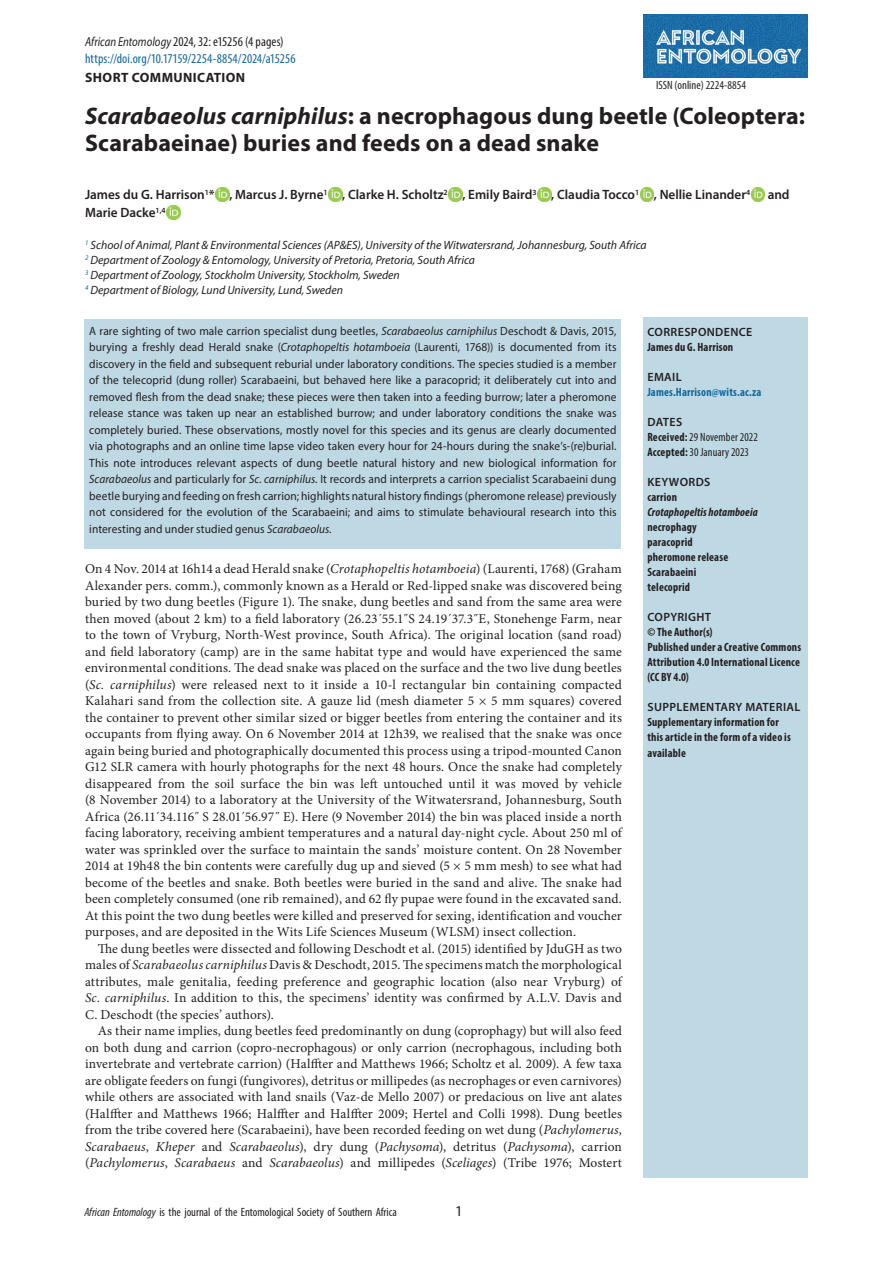
<style>
.page{position:relative;width:893px;height:1263px;background:#fff}
.page>*{position:absolute;margin:0;border:0;box-sizing:border-box;transform-origin:0 0}
.t1{font:700 24px/27px "Myriad Pro";letter-spacing:.005em;color:#231f20}
.t2{font:15px "Myriad Pro";color:#231f20}
.t3{font:13.5px/16.5px "Minion Pro";letter-spacing:.01em;color:#231f20;text-align:justify}
.t4{font:600 13.5px "Myriad Pro";color:#231f20}
.t5{font:condensed 13.5px/16.5px "Myriad Pro";letter-spacing:.005em;color:#11689d}
.t6{font:700 13.5px "Myriad Pro";letter-spacing:.03em;color:#231f20}
.t7{font:12px/16.5px "Myriad Pro";letter-spacing:.005em;color:#231f20;text-align:justify;scale:.95 1}
.t8{font:italic 12px/15px "Myriad Pro";color:#231f20}
.t9{font:700 condensed 12px/15px "Myriad Pro";letter-spacing:.015em;color:#231f20}
.t10{font:condensed 12px/15px "Myriad Pro";color:#231f20}
.t11{font:600 12px "Myriad Pro";letter-spacing:.03em;color:#231f20}
.t12{font:700 condensed 12px "Myriad Pro";letter-spacing:.015em;color:#11689d}
.t13{font:italic 700 condensed 12px "Myriad Pro";letter-spacing:.015em;color:#231f20}
.s1{font-style:italic;font-stretch:normal;font-size:13.05px;color:#231f20}
.s2{color:#231f20}
.s3{font-style:italic}
.s4{font-weight:600;font-stretch:normal}
.s5{font-weight:700}
</style>
<div class="page">
<div style="left:643px;top:318px;width:165px;height:860px;background:#bfd9e4"></div>
<div style="left:84px;top:319px;width:537px;height:230px;background:#bfd9e4"></div>
<img style="left:643px;top:15px;width:165px;height:63px">
<svg style="left:216px;top:188px;width:13px;height:13px"></svg>
<svg style="left:329px;top:188px;width:13px;height:13px"></svg>
<svg style="left:449px;top:188px;width:13px;height:13px"></svg>
<svg style="left:538px;top:188px;width:13px;height:13px"></svg>
<img style="left:640px;top:188px;width:14px;height:13px">
<img style="left:751px;top:188px;width:14px;height:13px">
<svg style="left:167px;top:206px;width:13px;height:13px"></svg>
<p class="t5" style="left:85px;top:33px;width:212px"><span class="s1">African Entomology</span> <span class="s2">2024, 32: e15256 (4 pages) </span>https://doi.org/10.17159/2254-8854/2024/a15256</p>
<p class="t6" style="left:85px;top:69px;width:162px">Short communication</p>
<p class="t10" style="left:656px;top:77px;width:91px">ISSN (online) 2224-8854</p>
<h1 class="t1" style="left:85px;top:102px;width:721px"><span class="s3">Scarabaeolus carniphilus</span>: a necrophagous dung beetle (Coleoptera:<br>Scarabaeinae) buries and feeds on a dead snake</h1>
<p class="t4" style="left:85px;top:186px;width:667px">James du G. Harrison<sup>1</sup>* , Marcus J. Byrne<sup>1</sup> , Clarke H. Scholtz<sup>2</sup> , Emily Baird<sup>3</sup> , Claudia Tocco<sup>1</sup> , Nellie Linander<sup>4</sup></p>
<p class="t4" style="left:768px;top:186px;width:23px">and</p>
<p class="t4" style="left:85px;top:204px;width:82px">Marie Dacke<sup>1,4</sup></p>
<p class="t8" style="left:85px;top:238px;width:563px"><sup>1</sup> School of Animal, Plant &amp; Environmental Sciences (AP&amp;ES), University of the Witwatersrand, Johannesburg, South Africa <sup>2</sup> Department of Zoology &amp; Entomology, University of Pretoria, Pretoria, South Africa<br><sup>3</sup> Department of Zoology, Stockholm University, Stockholm, Sweden<br><sup>4</sup> Department of Biology, Lund University, Lund, Sweden</p>
<p class="t7" style="left:89px;top:322px;width:557px">A rare sighting of two male carrion specialist dung beetles, <span class="s3">Scarabaeolus carniphilus</span> Deschodt &amp; Davis, 2015, burying a freshly dead Herald snake (<span class="s3">Crotaphopeltis hotamboeia</span> (Laurenti, 1768)) is documented from its discovery in the field and subsequent reburial under laboratory conditions. The species studied is a member of the telecoprid (dung roller) Scarabaeini, but behaved here like a paracoprid; it deliberately cut into and removed flesh from the dead snake; these pieces were then taken into a feeding burrow; later a pheromone release stance was taken up near an established burrow; and under laboratory conditions the snake was completely buried. These observations, mostly novel for this species and its genus are clearly documented via photographs and an online time lapse video taken every hour for 24-hours during the snake’s-(re)burial.<br>This note introduces relevant aspects of dung beetle natural history and new biological information for <span class="s3">Scarabaeolus</span> and particularly for <span class="s3">Sc. carniphilus.</span> It records and interprets a carrion specialist Scarabaeini dung beetle burying and feeding on fresh carrion; highlights natural history findings (pheromone release) previously not considered for the evolution of the Scarabaeini; and aims to stimulate behavioural research into this interesting and under studied genus <span class="s3">Scarabaeolus.</span></p>
<p class="t3" style="left:85px;top:561px;width:538px">On 4 Nov. 2014 at 16h14 a dead Herald snake (<span class="s3">Crotaphopeltis hotamboeia</span>) (Laurenti, 1768) (Graham Alexander pers. comm.), commonly known as a Herald or Red-lipped snake was discovered being buried by two dung beetles (Figure 1). The snake, dung beetles and sand from the same area were then moved (about 2 km) to a field laboratory (26.23´55.1˝S 24.19´37.3˝E, Stonehenge Farm, near to the town of Vryburg, North-West province, South Africa). The original location (sand road) and field laboratory (camp) are in the same habitat type and would have experienced the same environmental conditions. The dead snake was placed on the surface and the two live dung beetles (<span class="s3">Sc. carniphilus</span>) were released next to it inside a 10-l rectangular bin containing compacted Kalahari sand from the collection site. A gauze lid (mesh diameter 5 × 5 mm squares) covered the container to prevent other similar sized or bigger beetles from entering the container and its occupants from flying away. On 6 November 2014 at 12h39, we realised that the snake was once again being buried and photographically documented this process using a tripod-mounted Canon G12 SLR camera with hourly photographs for the next 48 hours. Once the snake had completely disappeared from the soil surface the bin was left untouched until it was moved by vehicle (8 November 2014) to a laboratory at the University of the Witwatersrand, Johannesburg, South Africa (26.11´34.116˝ S 28.01´56.97˝ E). Here (9 November 2014) the bin was placed inside a north facing laboratory, receiving ambient temperatures and a natural day-night cycle. About 250 ml of water was sprinkled over the surface to maintain the sands’ moisture content. On 28 November 2014 at 19h48 the bin contents were carefully dug up and sieved (5 × 5 mm mesh) to see what had become of the beetles and snake. Both beetles were buried in the sand and alive. The snake had been completely consumed (one rib remained), and 62 fly pupae were found in the excavated sand.<br>At this point the two dung beetles were killed and preserved for sexing, identification and voucher purposes, and are deposited in the Wits Life Sciences Museum (WLSM) insect collection.</p>
<p class="t3" style="left:85px;top:940px;width:538px;text-indent:13px">The dung beetles were dissected and following Deschodt et al. (2015) identified by JduGH as two males of <span class="s3">Scarabaeolus carniphilus</span> Davis &amp; Deschodt, 2015. The specimens match the morphological attributes, male genitalia, feeding preference and geographic location (also near Vryburg) of <span class="s3">Sc. carniphilus</span>. In addition to this, the specimens’ identity was confirmed by A.L.V. Davis and C. Deschodt (the species’ authors).</p>
<p class="t3" style="left:85px;top:1023px;width:538px;text-indent:13px">As their name implies, dung beetles feed predominantly on dung (coprophagy) but will also feed on both dung and carrion (copro-necrophagous) or only carrion (necrophagous, including both invertebrate and vertebrate carrion) (Halffter and Matthews 1966; Scholtz et al. 2009). A few taxa are obligate feeders on fungi (fungivores), detritus or millipedes (as necrophages or even carnivores) while others are associated with land snails (Vaz-de Mello 2007) or predacious on live ant alates (Halffter and Matthews 1966; Halffter and Halffter 2009; Hertel and Colli 1998). Dung beetles from the tribe covered here (Scarabaeini), have been recorded feeding on wet dung (<span class="s3">Pachylomerus</span>, <span class="s3">Scarabaeus</span>, <span class="s3">Kheper</span> and <span class="s3">Scarabaeolus</span>), dry dung (<span class="s3">Pachysoma</span>), detritus (<span class="s3">Pachysoma</span>), carrion (<span class="s3">Pachylomerus</span>, <span class="s3">Scarabaeus</span> and <span class="s3">Scarabaeolus</span>) and millipedes (<span class="s3">Sceliages</span>) (Tribe 1976; Mostert</p>
<p class="t11" style="left:647px;top:325px;width:106px">CORRESPONDENCE</p>
<p class="t9" style="left:647px;top:340px;width:87px">James du G. Harrison</p>
<p class="t11" style="left:647px;top:370px;width:36px">EMAIL</p>
<p class="t12" style="left:647px;top:385px;width:115px">James.Harrison@wits.ac.za</p>
<p class="t10" style="left:647px;top:415px;width:112px"><span class="s4">DATES<br></span><span class="s5">Received:</span> 29 November 2022<br><span class="s5">Accepted:</span> 30 January 2023</p>
<p class="t11" style="left:647px;top:475px;width:64px">KEYWORDS</p>
<p class="t9" style="left:647px;top:490px;width:31px">carrion</p>
<p class="t13" style="left:647px;top:505px;width:112px">Crotaphopeltis hotamboeia</p>
<p class="t9" style="left:647px;top:520px;width:82px">necrophagy paracoprid pheromone release<br>Scarabaeini telecoprid</p>
<p class="t11" style="left:647px;top:610px;width:15px">Copyri</p>
<p class="t11" style="left:688px;top:610px;width:22px">ght</p>
<p class="t9" style="left:647px;top:625px;width:155px">© The Author(s)<br>Published under a Creative Commons<br>Attribution 4.0 International Licence (CC BY 4.0)</p>
<p class="t11" style="left:647px;top:700px;width:154px">SUPPLEMENTARY MATERIAL</p>
<p class="t9" style="left:647px;top:715px;width:145px">Supplementary information for this article in the form of a video is available</p>
<p class="t10" style="left:84px;top:1204px;width:314px"><span class="s3">African Entomology</span> is the journal of the Entomological Society of Southern Africa</p>
<p class="t2" style="left:455px;top:1201px;width:9px">1</p>
</div>
